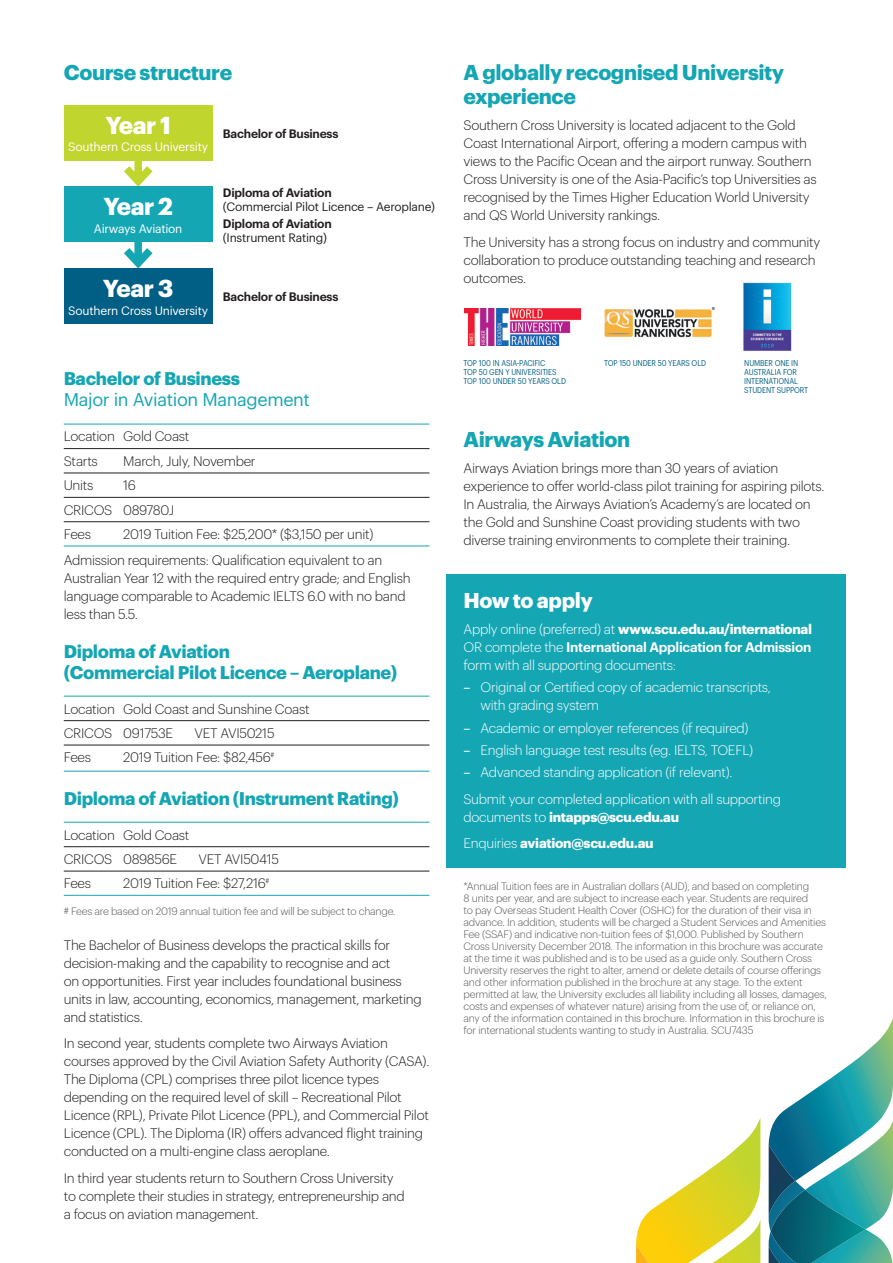
<style>
.page{position:relative;width:893px;height:1263px;background:#fff}
.page>*{position:absolute;margin:0;border:0;box-sizing:border-box;transform-origin:0 0}
.t1{font:700 24px "Graphik";letter-spacing:-.02em;color:#fff}
.t2{font:700 21px/24px "Graphik";letter-spacing:-.02em;color:#15a6b4}
.t3{font:700 21px "Graphik";letter-spacing:-.02em;color:#fff}
.t4{font:700 18px/21px "Graphik";letter-spacing:-.02em;color:#15a6b4}
.t5{font:18px "Graphik";letter-spacing:-.02em;color:#15a6b4}
.t6{font:300 13.5px/18px "Graphik";letter-spacing:-.02em;color:#231f20}
.t7{font:300 13.5px/18px "Graphik";letter-spacing:-.02em;color:#fff}
.t8{font:700 13.5px/26.5px "Graphik";letter-spacing:-.02em;color:#fff}
.t9{font:600 12px "Graphik";letter-spacing:-.02em;color:#231f20}
.t10{font:12px "Graphik";letter-spacing:-.02em;color:#fff}
.t11{font:12px "Graphik";letter-spacing:-.02em;color:#231f20}
.t12{font:300 10.5px/12px "Graphik";letter-spacing:-.02em;color:#57585a}
.t13{font:10.5px/12.6px "Graphik";color:#015e84;scale:.81 1}
.t14{font:10.5px "Graphik";letter-spacing:-.02em;color:#015e84;scale:.81 1}
.t15{font:8.25px/9px "Graphik";letter-spacing:-.015em;color:#015e84;scale:.87 1}
.s1{font-weight:700}
.s2{font-weight:600}
.s3{font-weight:400}
.s4{font-weight:300}
</style>
<div class="page">
<div style="left:446px;top:574px;width:400px;height:293px;background:#15a6b4"></div>
<hr style="left:64px;top:424px;width:365px;height:1px;background:#15a6b4">
<hr style="left:64px;top:448px;width:365px;height:1px;background:#231f20">
<hr style="left:64px;top:473px;width:365px;height:1px;background:#231f20">
<hr style="left:64px;top:497px;width:365px;height:1px;background:#231f20">
<hr style="left:64px;top:521px;width:365px;height:1px;background:#231f20">
<hr style="left:64px;top:546px;width:365px;height:1px;background:#15a6b4">
<hr style="left:64px;top:696px;width:365px;height:1px;background:#15a6b4">
<hr style="left:64px;top:720px;width:365px;height:1px;background:#231f20">
<hr style="left:64px;top:745px;width:365px;height:1px;background:#231f20">
<hr style="left:64px;top:771px;width:365px;height:1px;background:#15a6b4">
<hr style="left:64px;top:822px;width:365px;height:1px;background:#15a6b4">
<hr style="left:64px;top:846px;width:365px;height:1px;background:#231f20">
<hr style="left:64px;top:871px;width:365px;height:1px;background:#231f20">
<hr style="left:64px;top:895px;width:365px;height:1px;background:#15a6b4">
<svg style="left:636px;top:1119px;width:124px;height:144px"></svg>
<img style="left:636px;top:1244px;width:13px;height:19px">
<svg style="left:769px;top:1018px;width:124px;height:245px"></svg>
<img style="left:769px;top:1145px;width:26px;height:71px">
<img style="left:464px;top:309px;width:117px;height:37px">
<img style="left:604px;top:307px;width:111px;height:31px">
<div style="left:64px;top:105px;width:149px;height:55px;background:#c1d52f"></div>
<svg style="left:116px;top:160px;width:44px;height:27px"></svg>
<div style="left:64px;top:187px;width:149px;height:55px;background:#15a6b4"></div>
<svg style="left:116px;top:242px;width:44px;height:27px"></svg>
<div style="left:64px;top:269px;width:149px;height:55px;background:#015e84"></div>
<img style="left:743px;top:282px;width:49px;height:69px">
<h2 class="t2" style="left:64px;top:58px;width:170px">Course structure</h2>
<h1 class="t1" style="left:105px;top:106px;width:67px">Year 1</h1>
<p class="t10" style="left:68px;top:138px;width:141px">Southern Cross University</p>
<h1 class="t1" style="left:103px;top:188px;width:71px">Year 2</h1>
<p class="t10" style="left:94px;top:220px;width:90px">Airways Aviation</p>
<h1 class="t1" style="left:103px;top:270px;width:72px">Year 3</h1>
<p class="t10" style="left:68px;top:302px;width:141px">Southern Cross University</p>
<p class="t9" style="left:223px;top:124px;width:117px">Bachelor of Business</p>
<p class="t9" style="left:223px;top:183px;width:110px">Diploma of Aviation</p>
<p class="t11" style="left:223px;top:197px;width:214px">(Commercial Pilot Licence – Aeroplane)</p>
<p class="t9" style="left:223px;top:215px;width:110px">Diploma of Aviation</p>
<p class="t11" style="left:223px;top:228px;width:105px">(Instrument Rating)</p>
<p class="t9" style="left:223px;top:288px;width:117px">Bachelor of Business</p>
<h3 class="t4" style="left:64px;top:367px;width:178px">Bachelor of Business</h3>
<h3 class="t5" style="left:64px;top:386px;width:248px">Major in Aviation Management</h3>
<p class="t6" style="left:64px;top:423px;width:127px;line-height:24.5px">Location Gold Coast<br>Starts</p>
<p class="t6" style="left:123px;top:451px;width:134px">March, July, November</p>
<p class="t6" style="left:64px;top:472px;width:112px;line-height:24.5px;text-indent:60px">16<br>CRICOS 089780J<br>Fees</p>
<p class="t6" style="left:64px;top:475px;width:31px">Units</p>
<p class="t6" style="left:64px;top:520px;width:320px;line-height:26.5px;text-indent:60px">2019 Tuition Fee: $25,200* ($3,150 per unit)<br>Admission requirements: Qualification equivalent to an</p>
<p class="t6" style="left:64px;top:568px;width:348px">Australian Year 12 with the required entry grade; and English language comparable to Academic IELTS 6.0 with no band less than 5.5.</p>
<h3 class="t4" style="left:64px;top:639px;width:335px">Diploma of Aviation<br>(Commercial Pilot Licence – Aeroplane)</h3>
<p class="t6" style="left:64px;top:695px;width:247px;line-height:24.5px">Location Gold Coast and Sunshine Coast<br>CRICOS 091753E</p>
<p class="t6" style="left:194px;top:723px;width:82px">VET AVI50215</p>
<p class="t6" style="left:64px;top:747px;width:29px">Fees</p>
<p class="t6" style="left:123px;top:747px;width:153px">2019 Tuition Fee: $82,456<sup>#</sup></p>
<h3 class="t4" style="left:64px;top:786px;width:337px">Diploma of Aviation (Instrument Rating)</h3>
<p class="t6" style="left:64px;top:821px;width:127px;line-height:24.5px">Location Gold Coast<br>CRICOS 089856E</p>
<p class="t6" style="left:198px;top:849px;width:82px">VET AVI50415</p>
<p class="t6" style="left:64px;top:873px;width:29px">Fees</p>
<p class="t6" style="left:123px;top:873px;width:148px">2019 Tuition Fee: $27,216<sup>#</sup></p>
<p class="t12" style="left:64px;top:904px;width:333px"># Fees are based on 2019 annual tuition fee and will be subject to change.</p>
<p class="t6" style="left:64px;top:935px;width:359px">The Bachelor of Business develops the practical skills for decision-making and the capability to recognise and act<br>on opportunities. First year includes foundational business units in law, accounting, economics, management, marketing and statistics.</p>
<p class="t6" style="left:64px;top:1033px;width:367px">In second year, students complete two Airways Aviation courses approved by the Civil Aviation Safety Authority (CASA).<br>The Diploma (CPL) comprises three pilot licence types depending on the required level of skill – Recreational Pilot Licence (RPL), Private Pilot Licence (PPL), and Commercial Pilot Licence (CPL). The Diploma (IR) offers advanced flight training conducted on a multi-engine class aeroplane.</p>
<p class="t6" style="left:64px;top:1168px;width:342px">In third year students return to Southern Cross University to complete their studies in strategy, entrepreneurship and a focus on aviation management.</p>
<h2 class="t2" style="left:463px;top:58px;width:322px">A globally recognised University experience</h2>
<p class="t6" style="left:463px;top:115px;width:355px">Southern Cross University is located adjacent to the Gold Coast International Airport, offering a modern campus with views to the Pacific Ocean and the airport runway. Southern Cross University is one of the Asia-Pacific’s top Universities as recognised by the Times Higher Education World University and QS World University rankings.</p>
<p class="t6" style="left:463px;top:232px;width:358px">The University has a strong focus on industry and community collaboration to produce outstanding teaching and research outcomes.</p>
<p class="t13" style="left:464px;top:355px;width:145px">TOP 100 YOUNG UNIVERSITY<br>TOP 50 GEN Y UNIVERSITY</p>
<p class="t13" style="left:741px;top:355px;width:125px">NUMBER 2 IN AUSTRALIA<br>FOR INTERNATIONAL<br>STUDENT SUPPORT</p>
<p class="t14" style="left:604px;top:354px;width:92px">TOP 150 UNDER 50</p>
<p class="t15" style="left:463px;top:358px;width:119px">TOP 100 IN ASIA-PACIFIC<br>TOP 50 GEN Y UNIVERSITIES<br>TOP 100 UNDER 50 YEARS OLD</p>
<p class="t15" style="left:604px;top:358px;width:119px">TOP 150 UNDER 50 YEARS OLD</p>
<p class="t15" style="left:744px;top:358px;width:75px">NUMBER ONE IN<br>AUSTRALIA FOR<br>INTERNATIONAL<br>STUDENT SUPPORT</p>
<h2 class="t2" style="left:463px;top:425px;width:168px">Airways Aviation</h2>
<p class="t6" style="left:463px;top:458px;width:363px">Airways Aviation brings more than 30 years of aviation experience to offer world-class pilot training for aspiring pilots.<br>In Australia, the Airways Aviation’s Academy’s are located on the Gold and Sunshine Coast providing students with two diverse training environments to complete their training.</p>
<h2 class="t3" style="left:463px;top:584px;width:131px">How to apply</h2>
<p class="t7" style="left:463px;top:619px;width:350px;text-align:justify">Apply online (preferred) at <span class="s1">www.scu.edu.au/international </span>OR complete the <span class="s2">International Application for Admission </span>form with all supporting documents:</p>
<p class="t7" style="left:480px;top:677px;width:292px;text-indent:-17px"><span class="s3">–</span> Original or Certified copy of academic transcripts, with grading system</p>
<p class="t7" style="left:463px;top:718px;width:287px"><span class="s3">–</span> Academic or employer references (if required)</p>
<p class="t7" style="left:463px;top:740px;width:291px"><span class="s3">–</span> English language test results (eg. IELTS, TOEFL)</p>
<p class="t7" style="left:463px;top:758px;width:319px;line-height:26.5px"><span class="s3">–</span> Advanced standing application (if relevant).<br>Submit your completed application with all supporting</p>
<p class="t8" style="left:463px;top:802px;width:217px"><span class="s4">documents to</span> intapps@scu.edu.au<br><span class="s4">Enquiries</span> aviation@scu.edu.au</p>
<p class="t12" style="left:463px;top:879px;width:365px">*Annual Tuition fees are in Australian dollars (AUD), and based on completing<br>8 units per year, and are subject to increase each year. Students are required<br>to pay Overseas Student Health Cover (OSHC) for the duration of their visa in advance. In addition, students will be charged a Student Services and Amenities Fee (SSAF) and indicative non-tuition fees of $1,000. Published by Southern Cross University December 2018. The information in this brochure was accurate at the time it was published and is to be used as a guide only. Southern Cross University reserves the right to alter, amend or delete details of course offerings and other information published in the brochure at any stage. To the extent permitted at law, the University excludes all liability including all losses, damages, costs and expenses of whatever nature) arising from the use of, or reliance on, any of the information contained in this brochure. Information in this brochure is for international students wanting to study in Australia. SCU7435</p>
</div>
